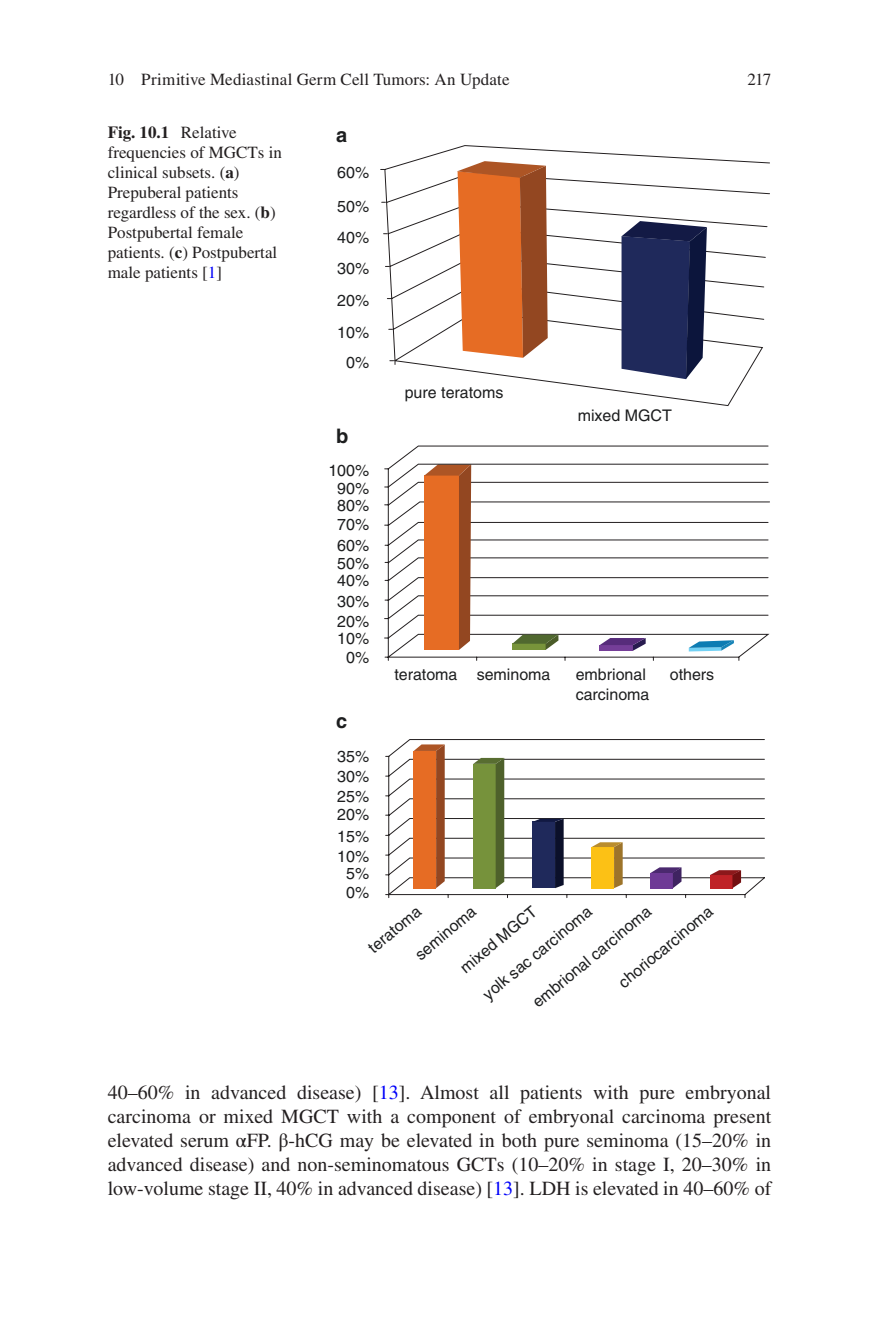
<style>
.page{position:relative;width:879px;height:1333px;background:#fff}
.page>*{position:absolute;margin:0;border:0;box-sizing:border-box;transform-origin:0 0}
.t1{font:20px/24px "Yqrnwk Times LT Std";color:#231f20;text-align:justify}
.t2{font:700 20px "Bgnptb Helvetica";color:#1d1e1f}
.t3{font:17px/20px "Yqrnwk Times LT Std";color:#231f20}
.t4{font:700 17px "Hcbsnr Times LT Std";color:#231f20}
.t5{font:16px/31.2px "Ccmktk Helvetica";color:#1d1e1f}
.s1{font-family:"Yqrnwk Times LT Std";font-weight:400}
.s2{font-family:"Hcbsnr Times LT Std";font-weight:700}
.s3{color:#0000fa}
.s4{font-family:"Crwrmg STIX General"}
</style>
<div class="page">
<svg style="left:384px;top:145px;width:386px;height:261px"></svg>
<svg style="left:457px;top:161px;width:91px;height:197px;background:#d06e36"></svg>
<svg style="left:621px;top:221px;width:86px;height:158px;background:#303963"></svg>
<svg style="left:390px;top:360px;width:5px;height:4px"></svg>
<svg style="left:385px;top:739px;width:380px;height:159px"></svg>
<svg style="left:414px;top:744px;width:31px;height:144px;background:#ce6529"></svg>
<svg style="left:473px;top:758px;width:31px;height:130px;background:#6c8538"></svg>
<svg style="left:532px;top:818px;width:31px;height:70px;background:#1c244f"></svg>
<svg style="left:591px;top:842px;width:31px;height:46px"></svg>
<svg style="left:650px;top:867px;width:31px;height:21px"></svg>
<svg style="left:710px;top:870px;width:31px;height:18px"></svg>
<svg style="left:384px;top:445px;width:386px;height:216px"></svg>
<svg style="left:387px;top:463px;width:381px;height:188px"></svg>
<p class="t3" style="left:108px;top:69px;width:403px">10 Primitive Mediastinal Germ Cell Tumors: An Update</p>
<p class="t4" style="left:108px;top:122px;width:131px">Fig. 10.1 <span class="s1">Relative</span></p>
<p class="t3" style="left:108px;top:142px;width:176px">frequencies of MGCTs in clinical subsets. (<span class="s2">a</span>)<br>Prepuberal patients regardless of the sex. (<span class="s2">b</span>)<br>Postpubertal female patients. (<span class="s2">c</span>) Postpubertal male patients [<span class="s3">1</span>]</p>
<p class="t2" style="left:336px;top:122px;width:13px">a</p>
<p class="t5" style="left:337px;top:155px;width:34px;line-height:33.8px">60%<br>50%</p>
<p class="t5" style="left:337px;top:221px;width:34px;text-align:center">40%<br>30%<br>20%<br>10%<br>0%</p>
<p class="t2" style="left:336px;top:423px;width:14px">b</p>
<p class="t5" style="left:337px;top:480px;width:34px;line-height:16.6px">90%<br>80%</p>
<p class="t5" style="left:337px;top:513px;width:34px;line-height:21px">70%<br>60%</p>
<p class="t5" style="left:337px;top:555px;width:34px;line-height:16.6px">50%<br>40%</p>
<p class="t5" style="left:337px;top:592px;width:34px;line-height:19.4px">30%<br>20%</p>
<p class="t5" style="left:337px;top:628px;width:34px;line-height:19px;text-align:center">10%<br>0%</p>
<p class="t5" style="left:328px;top:454px;width:42px">100%</p>
<p class="t5" style="left:405px;top:376px;width:100px">pure teratoms</p>
<p class="t5" style="left:578px;top:399px;width:96px">mixed MGCT</p>
<p class="t5" style="left:394px;top:659px;width:158px">teratoma seminoma</p>
<p class="t5" style="left:576px;top:665px;width:75px;line-height:19.2px">embrional carcinoma</p>
<p class="t5" style="left:670px;top:659px;width:46px">others</p>
<p class="t2" style="left:336px;top:709px;width:13px">c</p>
<p class="t5" style="left:337px;top:746px;width:34px;line-height:19.6px;text-align:justify">35% 30% 25%</p>
<p class="t5" style="left:337px;top:802px;width:34px;line-height:22px">20%<br>15%</p>
<p class="t5" style="left:337px;top:847px;width:34px;line-height:17.8px;text-align:center">10%<br>5%<br>0%</p>
<p class="t5" style="left:360px;top:937px;width:65px;rotate:-40deg">teratoma</p>
<p class="t5" style="left:452px;top:957px;width:96px;rotate:-40deg">mixed MGCT</p>
<p class="t5" style="left:610px;top:972px;width:119px;rotate:-40deg">choriocarcinoma</p>
<p class="t5" style="left:525px;top:992px;width:150px;rotate:-40deg">embrional carcinoma</p>
<p class="t5" style="left:475px;top:984px;width:138px;rotate:-40deg">yolk sac carcinoma</p>
<p class="t5" style="left:407px;top:944px;width:75px;rotate:-40deg">seminoma</p>
<p class="t3" style="left:747px;top:69px;width:25px">217</p>
<p class="t1" style="left:108px;top:1079px;width:665px">40–60% in advanced disease) [<span class="s3">13</span>]. Almost all patients with pure embryonal carcinoma or mixed MGCT with a component of embryonal carcinoma present elevated serum <span class="s4">α</span>FP. <span class="s4">β</span>-hCG may be elevated in both pure seminoma (15–20% in advanced disease) and non-seminomatous GCTs (10–20% in stage I, 20–30% in low-volume stage II, 40% in advanced disease) [<span class="s3">13</span>]. LDH is elevated in 40–60% of</p>
</div>
